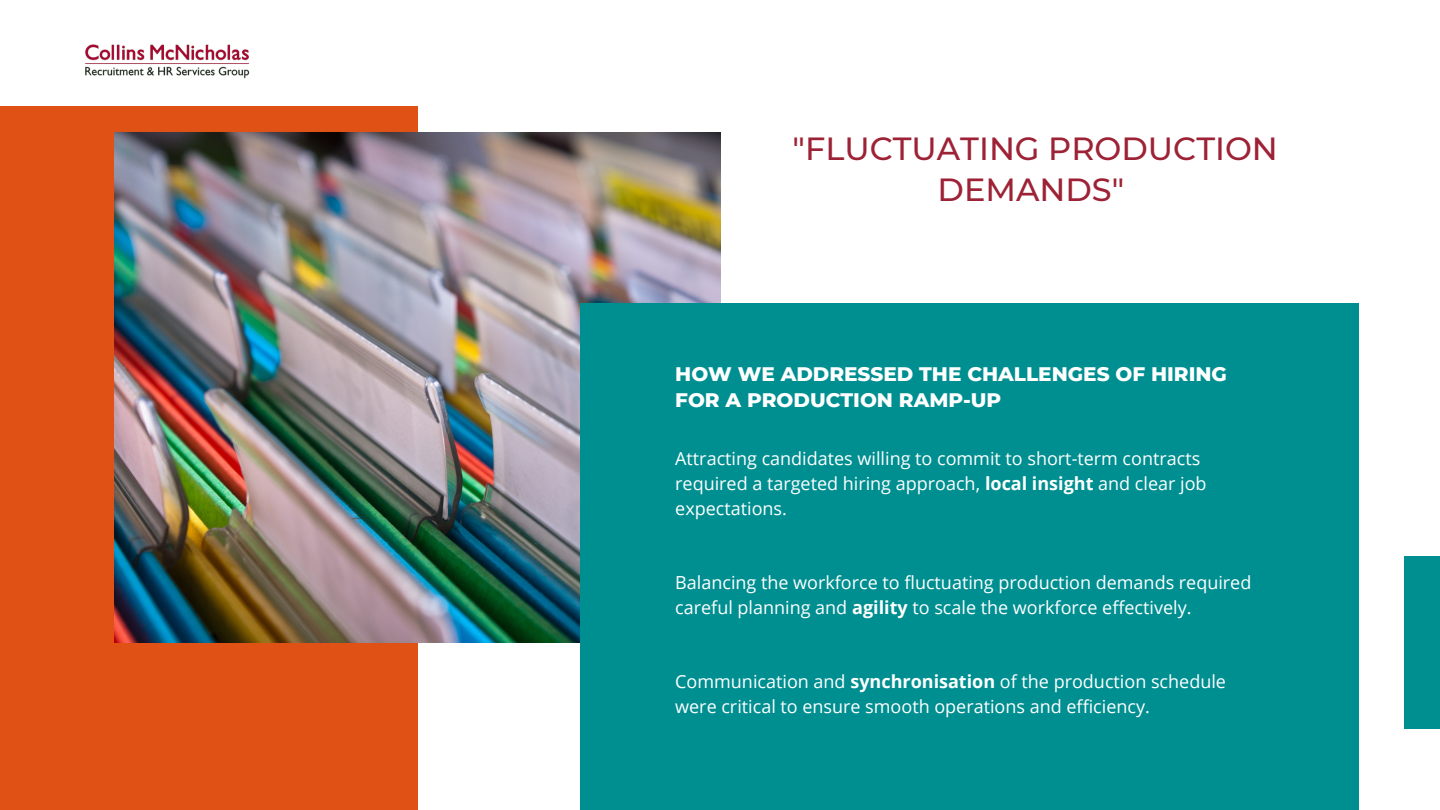
<style>
.page{position:relative;width:1440px;height:810px;background:#fff}
.page>*{position:absolute;margin:0;border:0;box-sizing:border-box;transform-origin:0 0}
.t1{font:500 32px/40.5px "Montserrat";color:#9d2235;text-align:center}
.t2{font:800 20px/25.5px "Montserrat";color:#fff}
.t3{font:18px/24.8px "Open Sans";color:#fff}
.s1{font-weight:700}
</style>
<div class="page">
<div style="left:1404px;top:556px;width:36px;height:173px;background:#008f91"></div>
<div style="left:0;top:106px;width:417px;height:704px;background:#e05115"></div>
<img style="left:114px;top:132px;width:606px;height:511px">
<div style="left:581px;top:303px;width:778px;height:507px;background:#008f91"></div>
<img style="left:85px;top:44px;width:165px;height:35px">
<h1 class="t1" style="left:793px;top:128px;width:487px">"FLUCTUATING PRODUCTION<br>DEMANDS"</h1>
<p class="t2" style="left:675px;top:361px;width:553px">HOW WE ADDRESSED THE CHALLENGES OF HIRING<br>FOR A PRODUCTION RAMP-UP</p>
<p class="t3" style="left:675px;top:446px;width:533px">Attracting candidates willing to commit to short-term contracts required a targeted hiring approach, <span class="s1">local insight</span> and clear job expectations.</p>
<p class="t3" style="left:675px;top:570px;width:578px">Balancing the workforce to fluctuating production demands required careful planning and <span class="s1">agility</span> to scale the workforce effectively.</p>
<p class="t3" style="left:675px;top:669px;width:552px">Communication and <span class="s1">synchronisation</span> of the production schedule were critical to ensure smooth operations and efficiency.</p>
</div>
